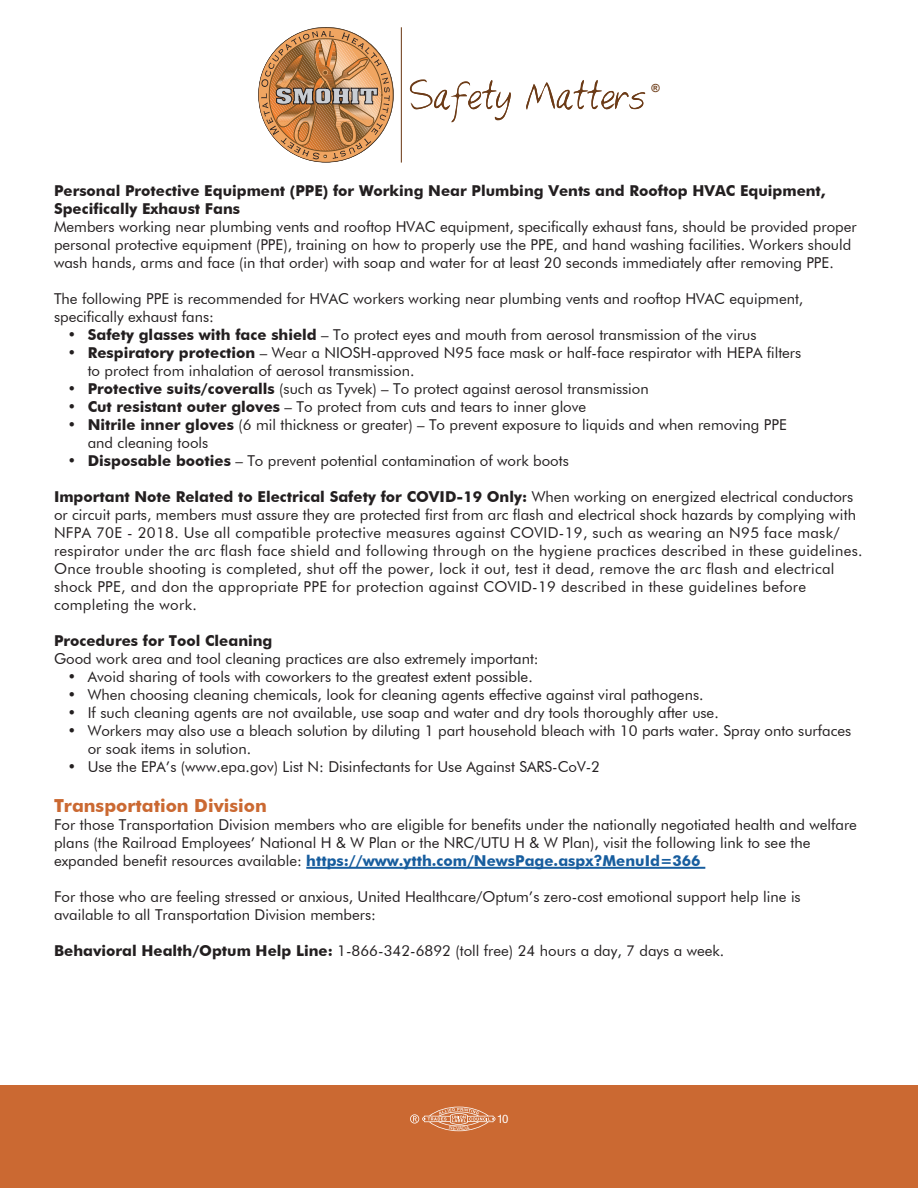
<style>
.page{position:relative;width:918px;height:1188px;background:#fff}
.page>*{position:absolute;margin:0;border:0;box-sizing:border-box;transform-origin:0 0}
.t1{font:700 18px "Futura BT";color:#cb6932}
.t2{font:15px/18px "Futura BT";color:#231f20}
.t3{font:15px/18px "Futura BT";letter-spacing:.02em;color:#231f20}
.t4{font:700 15px/18px "Futura BT";color:#231f20}
.t5{font:11.4px "Microsoft Sans Serif";color:#fff}
.t6{font:700 11.25px "Arial";color:#6c3b17}
.s1{font-weight:700}
.s2{font-weight:700;color:#175d9e}
</style>
<div class="page">
<div style="left:0;top:1085px;width:918px;height:103px;background:#cb6932"></div>
<svg style="left:258px;top:27px;width:135px;height:134px"></svg>
<hr style="left:401px;top:27px;width:1px;height:136px;background:#6c3b17">
<svg style="left:410px;top:79px;width:235px;height:43px"></svg>
<hr style="left:306px;top:867px;width:399px;height:2px;background:#175d9e">
<svg style="left:410px;top:1107px;width:85px;height:24px"></svg>
<p class="t6" style="left:651px;top:80px;width:10px">®</p>
<p class="t4" style="left:54px;top:182px;width:773px">Personal Protective Equipment (PPE) for Working Near Plumbing Vents and Rooftop HVAC Equipment,<br>Specifically Exhaust Fans</p>
<p class="t2" style="left:54px;top:218px;width:804px">Members working near plumbing vents and rooftop HVAC equipment, specifically exhaust fans, should be provided proper personal protective equipment (PPE), training on how to properly use the PPE, and hand washing facilities. Workers should wash hands, arms and face (in that order) with soap and water for at least 20 seconds immediately after removing PPE.</p>
<p class="t2" style="left:54px;top:290px;width:751px">The following PPE is recommended for HVAC workers working near plumbing vents and rooftop HVAC equipment, specifically exhaust fans:</p>
<p class="t2" style="left:68px;top:326px;width:691px"><span class="s1">• Safety glasses with face shield</span> – To protect eyes and mouth from aerosol transmission of the virus</p>
<p class="t2" style="left:88px;top:344px;width:715px;text-indent:-20px"><span class="s1">• Respiratory protection</span> – Wear a NIOSH-approved N95 face mask or half-face respirator with HEPA filters to protect from inhalation of aerosol transmission.</p>
<p class="t2" style="left:68px;top:380px;width:583px"><span class="s1">• Protective suits/coveralls</span> (such as Tyvek) – To protect against aerosol transmission</p>
<p class="t2" style="left:68px;top:398px;width:520px"><span class="s1">• Cut resistant outer gloves</span> – To protect from cuts and tears to inner glove</p>
<p class="t2" style="left:88px;top:416px;width:701px;text-indent:-20px"><span class="s1">• Nitrile inner gloves</span> (6 mil thickness or greater) – To prevent exposure to liquids and when removing PPE and cleaning tools</p>
<p class="t2" style="left:68px;top:452px;width:503px"><span class="s1">• Disposable booties</span> – To prevent potential contamination of work boots</p>
<p class="t3" style="left:54px;top:488px;width:810px"><span class="s1">Important Note Related to Electrical Safety for COVID-19 Only:</span> When working on energized electrical conductors or circuit parts, members must assure they are protected first from arc flash and electrical shock hazards by complying with NFPA 70E - 2018. Use all compatible protective measures against COVID-19, such as wearing an N95 face mask/ respirator under the arc flash face shield and following through on the hygiene practices described in these guidelines.<br>Once trouble shooting is completed, shut off the power, lock it out, test it dead, remove the arc flash and electrical shock PPE, and don the appropriate PPE for protection against COVID-19 described in these guidelines before completing the work.</p>
<p class="t4" style="left:54px;top:632px;width:220px">Procedures for Tool Cleaning</p>
<p class="t2" style="left:54px;top:650px;width:486px">Good work area and tool cleaning practices are also extremely important:</p>
<p class="t2" style="left:68px;top:668px;width:467px">• Avoid sharing of tools with coworkers to the greatest extent possible.</p>
<p class="t2" style="left:68px;top:686px;width:638px">• When choosing cleaning chemicals, look for cleaning agents effective against viral pathogens.</p>
<p class="t2" style="left:68px;top:704px;width:653px">• If such cleaning agents are not available, use soap and water and dry tools thoroughly after use.</p>
<p class="t2" style="left:88px;top:722px;width:765px;text-indent:-20px">• Workers may also use a bleach solution by diluting 1 part household bleach with 10 parts water. Spray onto surfaces or soak items in solution.</p>
<p class="t2" style="left:68px;top:758px;width:534px">• Use the EPA’s (www.epa.gov) List N: Disinfectants for Use Against SARS-CoV-2</p>
<p class="t1" style="left:54px;top:795px;width:214px">Transportation Division</p>
<p class="t2" style="left:54px;top:816px;width:805px">For those Transportation Division members who are eligible for benefits under the nationally negotiated health and welfare plans (the Railroad Employees’ National H &amp; W Plan or the NRC/UTU H &amp; W Plan), visit the following link to see the expanded benefit resources available: <span class="s2">https://www.ytth.com/NewsPage.aspx?MenuId=366</span></p>
<p class="t2" style="left:54px;top:888px;width:748px">For those who are feeling stressed or anxious, United Healthcare/Optum’s zero-cost emotional support help line is available to all Transportation Division members:</p>
<p class="t2" style="left:54px;top:942px;width:672px"><span class="s1">Behavioral Health/Optum Help Line:</span> 1-866-342-6892 (toll free) 24 hours a day, 7 days a week.</p>
<p class="t5" style="left:497px;top:1112px;width:13px">10</p>
</div>
